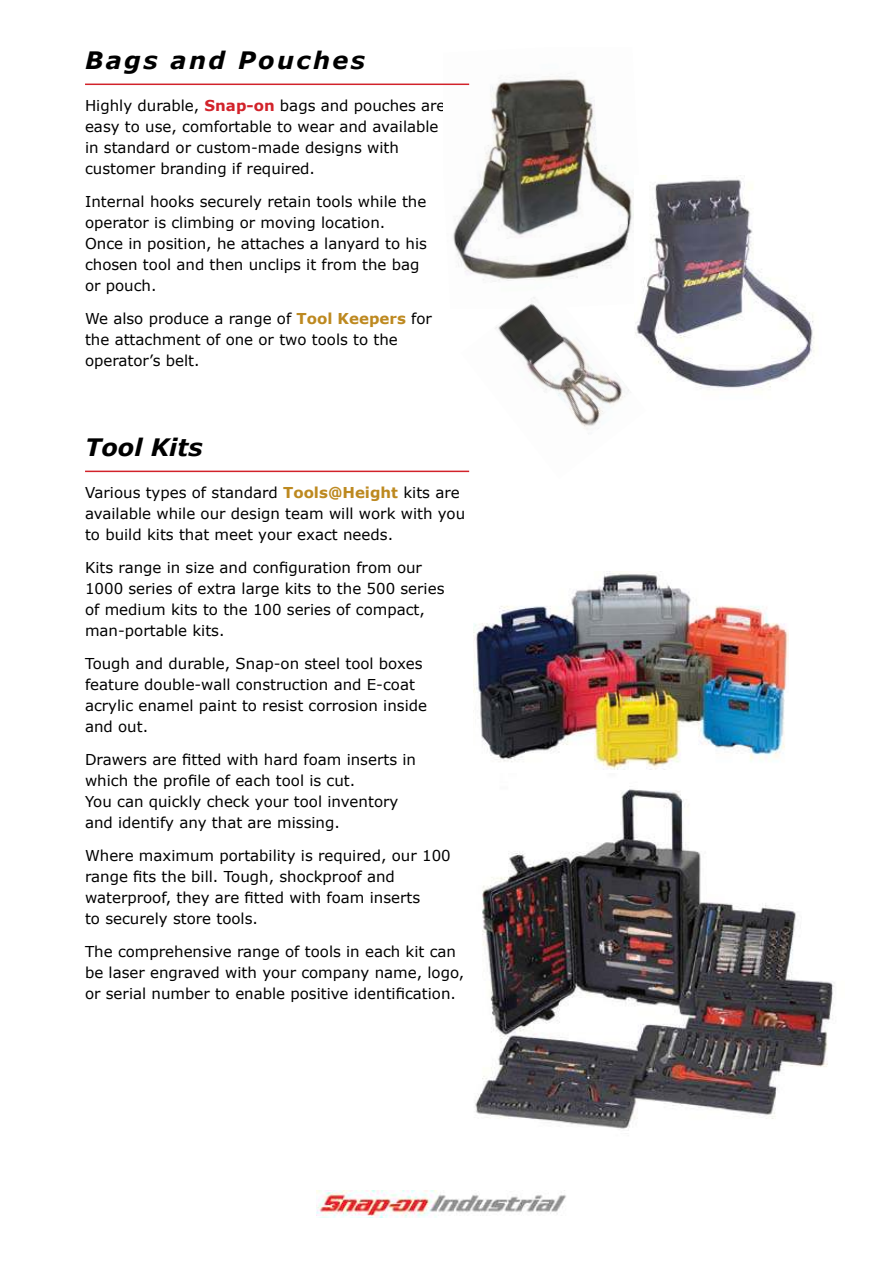
<style>
.page{position:relative;width:893px;height:1263px;background:#fff}
.page>*{position:absolute;margin:0;border:0;box-sizing:border-box;transform-origin:0 0}
.t1{font:italic 700 24px "Verdana";letter-spacing:.1em;color:#000}
.t2{font:italic 700 24px "Verdana";color:#000}
.t3{font:15px/21px "Verdana";color:#000}
.s1{font-weight:700;color:#d2222a}
.s2{font-weight:700;color:#bd8920}
</style>
<div class="page">
<img style="left:316px;top:1191px;width:250px;height:27px">
<img style="left:444px;top:78px;width:190px;height:204px">
<img style="left:643px;top:175px;width:171px;height:218px">
<img style="left:461px;top:285px;width:185px;height:188px">
<img style="left:475px;top:789px;width:360px;height:342px">
<img style="left:473px;top:573px;width:315px;height:196px">
<hr style="left:85px;top:84px;width:384px;height:1px;background:#d2222a">
<hr style="left:85px;top:471px;width:384px;height:1px;background:#d2222a">
<h1 class="t1" style="left:85px;top:50px;width:282px">Bags and Pouches</h1>
<p class="t3" style="left:85px;top:96px;width:362px">Highly durable, <span class="s1">Snap-on</span> bags and pouches are easy to use, comfortable to wear and available in standard or custom-made designs with customer branding if required.</p>
<p class="t3" style="left:85px;top:192px;width:343px">Internal hooks securely retain tools while the operator is climbing or moving location.<br>Once in position, he attaches a lanyard to his chosen tool and then unclips it from the bag or pouch.</p>
<p class="t3" style="left:85px;top:309px;width:348px">We also produce a range of <span class="s2">Tool Keepers</span> for the attachment of one or two tools to the operator’s belt.</p>
<h1 class="t2" style="left:85px;top:437px;width:119px">Tool Kits</h1>
<p class="t3" style="left:85px;top:483px;width:382px">Various types of standard <span class="s2">Tools@Height</span> kits are available while our design team will work with you to build kits that meet your exact needs.</p>
<p class="t3" style="left:85px;top:556px;width:361px">Kits range in size and configuration from our 1000 series of extra large kits to the 500 series of medium kits to the 100 series of compact, man-portable kits.</p>
<p class="t3" style="left:85px;top:654px;width:343px">Tough and durable, Snap-on steel tool boxes feature double-wall construction and E-coat acrylic enamel paint to resist corrosion inside and out.</p>
<p class="t3" style="left:85px;top:748px;width:333px">Drawers are fitted with hard foam inserts in which the profile of each tool is cut.<br>You can quickly check your tool inventory and identify any that are missing.</p>
<p class="t3" style="left:85px;top:846px;width:367px">Where maximum portability is required, our 100 range fits the bill. Tough, shockproof and waterproof, they are fitted with foam inserts<br>to securely store tools.</p>
<p class="t3" style="left:85px;top:942px;width:381px">The comprehensive range of tools in each kit can be laser engraved with your company name, logo, or serial number to enable positive identification.</p>
</div>
